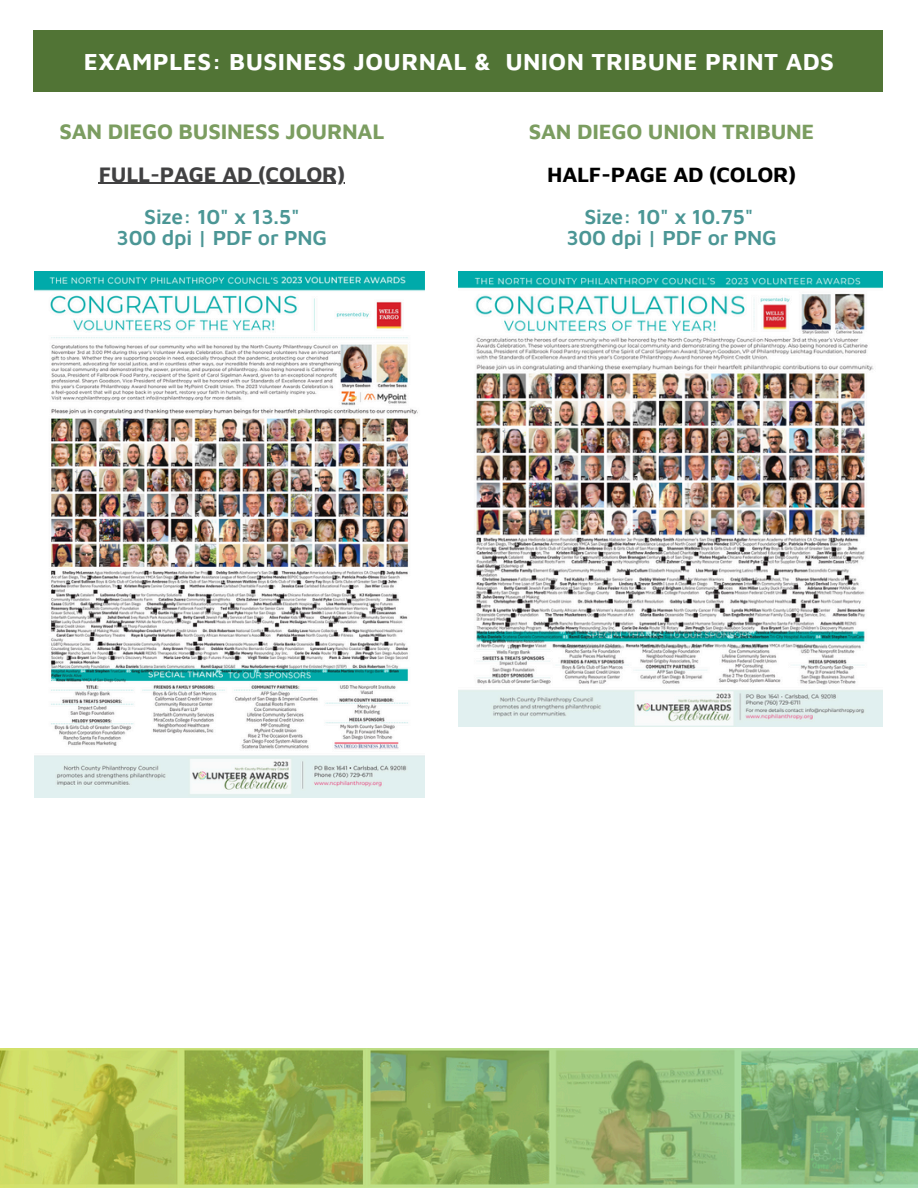
<style>
.page{position:relative;width:918px;height:1188px;background:#fff}
.page>*{position:absolute;margin:0;border:0;box-sizing:border-box;transform-origin:0 0}
.t1{font:700 24px "Maven Pro";letter-spacing:.02em;color:#fff}
.t2{font:700 21.75px "Maven Pro";letter-spacing:-.01em;color:#7b9d60}
.t3{font:700 21.75px "Maven Pro";letter-spacing:-.01em;color:#414142}
.t4{font:700 21.75px "Maven Pro";letter-spacing:-.01em;color:#000}
.t5{font:600 21px "Maven Pro";letter-spacing:-.01em;color:#4b9695}
</style>
<div class="page">
<div style="left:34px;top:31px;width:849px;height:61px;background:#517435"></div>
<img style="left:0;top:1048px;width:918px;height:140px">
<img style="left:34px;top:271px;width:391px;height:527px">
<img style="left:458px;top:271px;width:424px;height:456px">
<hr style="left:99px;top:183px;width:246px;height:1px;background:#414142">
<p class="t1" style="left:84px;top:46px;width:752px">EXAMPLES: BUSINESS JOURNAL &amp; UNION TRIBUNE PRINT ADS</p>
<p class="t2" style="left:60px;top:118px;width:326px">SAN DIEGO BUSINESS JOURNAL</p>
<h1 class="t3" style="left:99px;top:161px;width:248px">FULL-PAGE AD (COLOR)</h1>
<h1 class="t5" style="left:144px;top:204px;width:157px">Size: 10" x 13.5"</h1>
<p class="t5" style="left:117px;top:224px;width:212px">300 dpi | PDF or PNG</p>
<p class="t2" style="left:529px;top:118px;width:287px">SAN DIEGO UNION TRIBUNE</p>
<p class="t4" style="left:547px;top:161px;width:250px">HALF-PAGE AD (COLOR)</p>
<p class="t5" style="left:584px;top:204px;width:170px">Size: 10" x 10.75"</p>
<p class="t5" style="left:566px;top:224px;width:212px">300 dpi | PDF or PNG</p>
</div>
